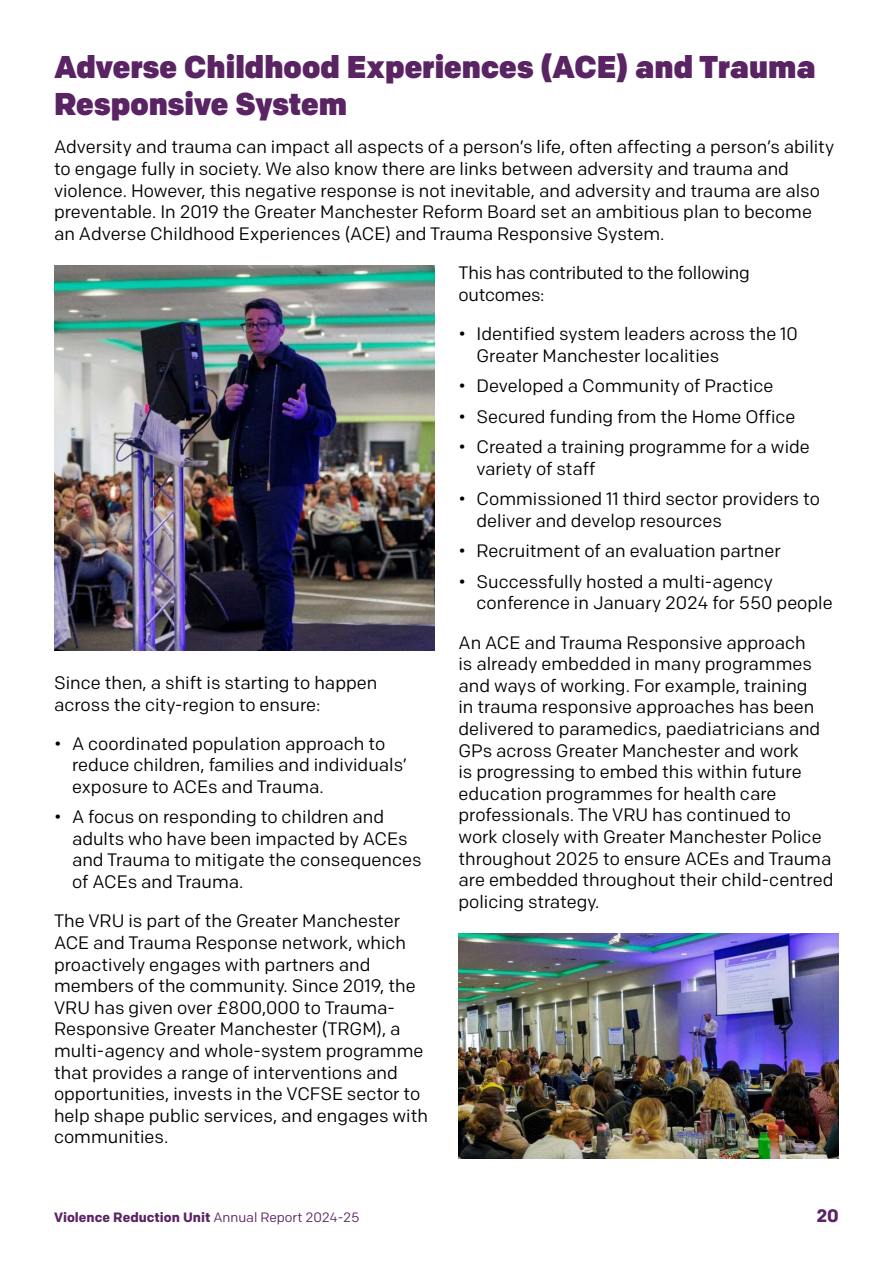
<style>
.page{position:relative;width:893px;height:1263px;background:#fff}
.page>*{position:absolute;margin:0;border:0;box-sizing:border-box;transform-origin:0 0}
.H2{font:900 31.5px/37.8px "Colfax";color:#5a2363}
.BODY_TEXT{font:18px/21.6px "Colfax";color:#000}
.BULLETS{font:18px/21.5px "Colfax";color:#000}
.t1{font:700 18px "Colfax";color:#5a2363}
.t2{font:700 13.5px "Colfax";color:#5a2363}
.s1{font-weight:400}
</style>
<div class="page">
<img style="left:54px;top:266px;width:380px;height:385px">
<img style="left:458px;top:933px;width:381px;height:225px">
<h1 class="H2" style="left:54px;top:47px;width:763px">Adverse Childhood Experiences (ACE) and Trauma<br>Responsive System</h1>
<p class="BODY_TEXT" style="left:54px;top:136px;width:782px">Adversity and trauma can impact all aspects of a person’s life, often affecting a person’s ability to engage fully in society. We also know there are links between adversity and trauma and violence. However, this negative response is not inevitable, and adversity and trauma are also preventable. In 2019 the Greater Manchester Reform Board set an ambitious plan to become an Adverse Childhood Experiences (ACE) and Trauma Responsive System.</p>
<p class="BODY_TEXT" style="left:54px;top:672px;width:325px">Since then, a shift is starting to happen across the city-region to ensure:</p>
<p class="BULLETS" style="left:72px;top:733px;width:337px;text-indent:-18px">• A coordinated population approach to reduce children, families and individuals’ exposure to ACEs and Trauma.</p>
<p class="BULLETS" style="left:72px;top:806px;width:351px;text-indent:-18px">• A focus on responding to children and adults who have been impacted by ACEs and Trauma to mitigate the consequences of ACEs and Trauma.</p>
<p class="BODY_TEXT" style="left:54px;top:910px;width:376px">The VRU is part of the Greater Manchester ACE and Trauma Response network, which proactively engages with partners and members of the community. Since 2019, the VRU has given over £800,000 to Trauma-Responsive Greater Manchester (TRGM), a multi-agency and whole-system programme that provides a range of interventions and opportunities, invests in the VCFSE sector to help shape public services, and engages with communities.</p>
<p class="BODY_TEXT" style="left:458px;top:262px;width:293px">This has contributed to the following outcomes:</p>
<p class="BULLETS" style="left:476px;top:323px;width:323px;text-indent:-18px">• Identified system leaders across the 10<br>Greater Manchester localities</p>
<p class="BULLETS" style="left:458px;top:375px;width:316px">• Developed a Community of Practice</p>
<p class="BULLETS" style="left:458px;top:406px;width:339px">• Secured funding from the Home Office</p>
<p class="BULLETS" style="left:476px;top:436px;width:335px;text-indent:-18px">• Created a training programme for a wide variety of staff</p>
<p class="BULLETS" style="left:476px;top:488px;width:345px;text-indent:-18px">• Commissioned 11 third sector providers to deliver and develop resources</p>
<p class="BULLETS" style="left:458px;top:540px;width:324px">• Recruitment of an evaluation partner</p>
<p class="BULLETS" style="left:476px;top:570px;width:358px;text-indent:-18px">• Successfully hosted a multi-agency conference in January 2024 for 550 people</p>
<p class="BODY_TEXT" style="left:458px;top:631px;width:376px">An ACE and Trauma Responsive approach<br>is already embedded in many programmes and ways of working. For example, training<br>in trauma responsive approaches has been delivered to paramedics, paediatricians and GPs across Greater Manchester and work<br>is progressing to embed this within future education programmes for health care professionals. The VRU has continued to work closely with Greater Manchester Police throughout 2025 to ensure ACEs and Trauma are embedded throughout their child-centred policing strategy.</p>
<p class="t2" style="left:54px;top:1209px;width:307px">Violence Reduction Unit <span class="s1">Annual Report 2024-25</span></p>
<p class="t1" style="left:816px;top:1205px;width:24px">20</p>
</div>
